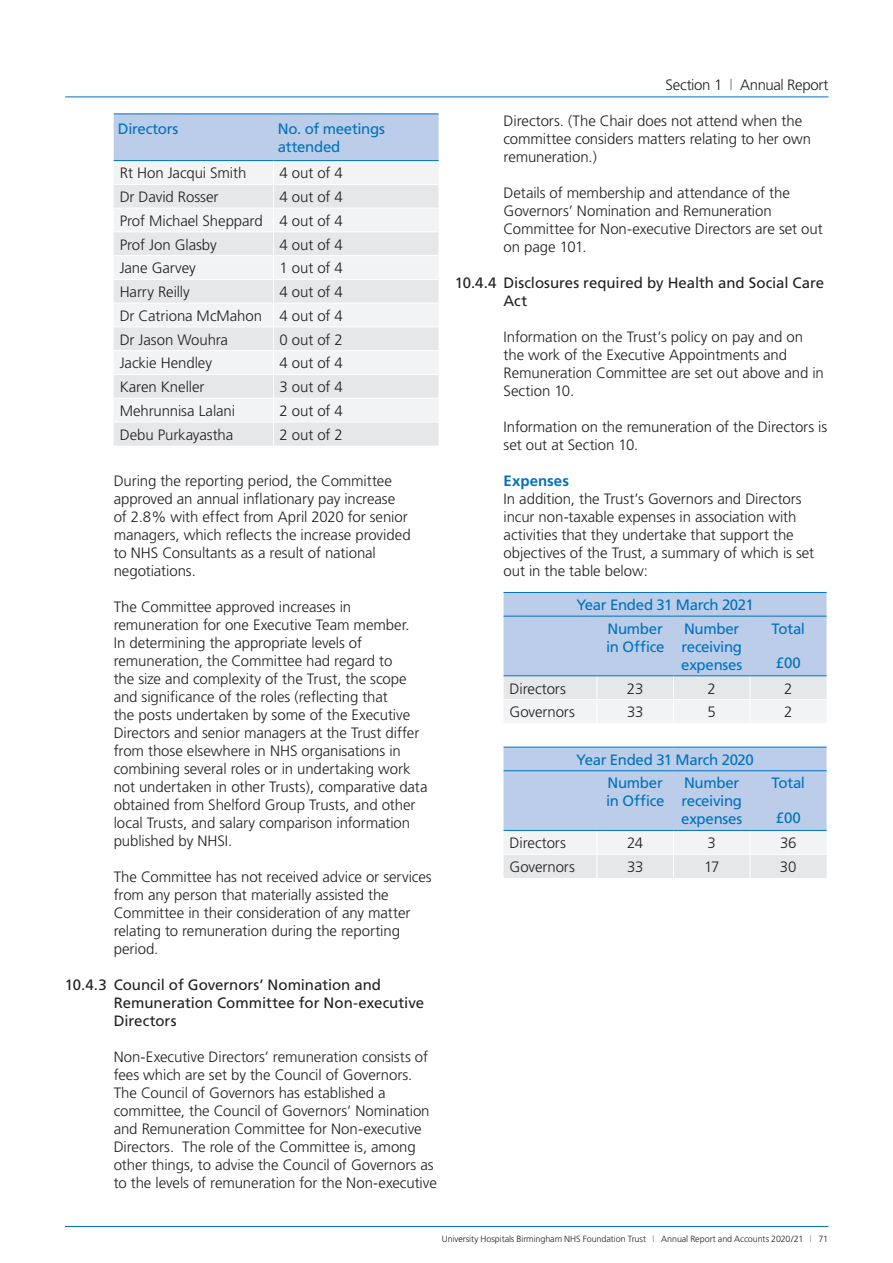
<style>
.page{position:relative;width:893px;height:1263px;background:#fff}
.page>*{position:absolute;margin:0;border:0;box-sizing:border-box;transform-origin:0 0}
.P___Body_copy{font:300 15px/18px "Frutiger";letter-spacing:-.005em;color:#231f20}
.T___Table_body{font:300 15px "Frutiger";letter-spacing:-.005em;color:#231f20}
.T___Header_S1{font:15px/18px "Frutiger";letter-spacing:-.02em;color:#0072bc}
.t1{font:15px/18px "Frutiger";letter-spacing:-.005em;color:#231f20}
.P___Body_copy-2{font:300 15px "Frutiger";letter-spacing:-.025em;color:#231f20}
.t2{font:300 9px "Frutiger";letter-spacing:-.01em;color:#231f20}
.s1{color:#808285}
.s2{font-weight:700;color:#0072bc}
</style>
<div class="page">
<hr style="left:65px;top:1226px;width:763px;height:1px;background:#0072bc">
<hr style="left:65px;top:97px;width:763px;height:1px;background:#0072bc">
<svg style="left:114px;top:115px;width:325px;height:331px"></svg>
<hr style="left:114px;top:114px;width:160px;height:1px;background:#0072bc">
<hr style="left:274px;top:114px;width:165px;height:1px;background:#0072bc">
<hr style="left:114px;top:160px;width:160px;height:1px;background:#0072bc">
<hr style="left:274px;top:160px;width:165px;height:1px;background:#0072bc">
<div style="left:504px;top:593px;width:323px;height:82px;background:#bbcde9"></div>
<div style="left:504px;top:855px;width:323px;height:23px;background:#e6e7e9"></div>
<svg style="left:504px;top:748px;width:323px;height:105px;fill:#bbcde9"></svg>
<svg style="left:504px;top:676px;width:323px;height:71px"></svg>
<svg style="left:597px;top:831px;width:1px;height:47px"></svg>
<svg style="left:673px;top:831px;width:1px;height:47px"></svg>
<svg style="left:750px;top:831px;width:1px;height:47px"></svg>
<hr style="left:504px;top:592px;width:93px;height:1px;background:#0072bc">
<hr style="left:597px;top:592px;width:76px;height:1px;background:#0072bc">
<hr style="left:673px;top:592px;width:77px;height:1px;background:#0072bc">
<hr style="left:750px;top:592px;width:77px;height:1px;background:#0072bc">
<hr style="left:504px;top:616px;width:93px;height:1px;background:#0072bc">
<hr style="left:597px;top:616px;width:76px;height:1px;background:#0072bc">
<hr style="left:673px;top:616px;width:77px;height:1px;background:#0072bc">
<hr style="left:750px;top:616px;width:77px;height:1px;background:#0072bc">
<hr style="left:504px;top:675px;width:93px;height:1px;background:#0072bc">
<hr style="left:597px;top:675px;width:76px;height:1px;background:#0072bc">
<hr style="left:673px;top:675px;width:77px;height:1px;background:#0072bc">
<hr style="left:750px;top:675px;width:77px;height:1px;background:#0072bc">
<hr style="left:504px;top:747px;width:93px;height:1px;background:#0072bc">
<hr style="left:597px;top:747px;width:76px;height:1px;background:#0072bc">
<hr style="left:673px;top:747px;width:77px;height:1px;background:#0072bc">
<hr style="left:750px;top:747px;width:77px;height:1px;background:#0072bc">
<hr style="left:504px;top:770px;width:93px;height:1px;background:#0072bc">
<hr style="left:597px;top:770px;width:76px;height:1px;background:#0072bc">
<hr style="left:673px;top:770px;width:77px;height:1px;background:#0072bc">
<hr style="left:750px;top:770px;width:77px;height:1px;background:#0072bc">
<hr style="left:504px;top:830px;width:93px;height:1px;background:#0072bc">
<hr style="left:597px;top:830px;width:76px;height:1px;background:#0072bc">
<hr style="left:673px;top:830px;width:77px;height:1px;background:#0072bc">
<hr style="left:750px;top:830px;width:77px;height:1px;background:#0072bc">
<p class="T___Header_S1" style="left:118px;top:120px;width:62px">Directors</p>
<p class="T___Header_S1" style="left:278px;top:120px;width:109px">No. of meetings attended</p>
<p class="T___Table_body" style="left:120px;top:165px;width:128px">Rt Hon Jacqui Smith</p>
<p class="T___Table_body" style="left:280px;top:165px;width:65px">4 out of 4</p>
<p class="T___Table_body" style="left:120px;top:188px;width:100px">Dr David Rosser</p>
<p class="T___Table_body" style="left:280px;top:188px;width:65px">4 out of 4</p>
<p class="T___Table_body" style="left:120px;top:212px;width:145px">Prof Michael Sheppard</p>
<p class="T___Table_body" style="left:280px;top:212px;width:65px">4 out of 4</p>
<p class="T___Table_body" style="left:120px;top:236px;width:99px">Prof Jon Glasby</p>
<p class="T___Table_body" style="left:280px;top:236px;width:65px">4 out of 4</p>
<p class="T___Table_body" style="left:120px;top:260px;width:78px">Jane Garvey</p>
<p class="T___Table_body" style="left:280px;top:260px;width:65px">1 out of 4</p>
<p class="T___Table_body" style="left:120px;top:283px;width:72px">Harry Reilly</p>
<p class="T___Table_body" style="left:280px;top:283px;width:65px">4 out of 4</p>
<p class="T___Table_body" style="left:120px;top:307px;width:144px">Dr Catriona McMahon</p>
<p class="T___Table_body" style="left:280px;top:307px;width:65px">4 out of 4</p>
<p class="T___Table_body" style="left:120px;top:331px;width:110px">Dr Jason Wouhra</p>
<p class="T___Table_body" style="left:280px;top:331px;width:65px">0 out of 2</p>
<p class="T___Table_body" style="left:120px;top:355px;width:94px">Jackie Hendley</p>
<p class="T___Table_body" style="left:280px;top:355px;width:65px">4 out of 4</p>
<p class="T___Table_body" style="left:120px;top:378px;width:86px">Karen Kneller</p>
<p class="T___Table_body" style="left:280px;top:378px;width:65px">3 out of 4</p>
<p class="T___Table_body" style="left:120px;top:402px;width:117px">Mehrunnisa Lalani</p>
<p class="T___Table_body" style="left:280px;top:402px;width:65px">2 out of 4</p>
<p class="T___Table_body" style="left:120px;top:426px;width:115px">Debu Purkayastha</p>
<p class="T___Table_body" style="left:280px;top:426px;width:65px">2 out of 2</p>
<p class="P___Body_copy" style="left:114px;top:472px;width:298px">During the reporting period, the Committee approved an annual inflationary pay increase of 2.8% with effect from April 2020 for senior managers, which reflects the increase provided to NHS Consultants as a result of national negotiations.</p>
<p class="P___Body_copy" style="left:114px;top:598px;width:315px">The Committee approved increases in remuneration for one Executive Team member.<br>In determining the appropriate levels of remuneration, the Committee had regard to<br>the size and complexity of the Trust, the scope and significance of the roles (reflecting that<br>the posts undertaken by some of the Executive Directors and senior managers at the Trust differ from those elsewhere in NHS organisations in combining several roles or in undertaking work not undertaken in other Trusts), comparative data obtained from Shelford Group Trusts, and other local Trusts, and salary comparison information published by NHSI.</p>
<p class="P___Body_copy" style="left:114px;top:868px;width:319px">The Committee has not received advice or services from any person that materially assisted the Committee in their consideration of any matter relating to remuneration during the reporting period.</p>
<p class="t1" style="left:114px;top:976px;width:312px;text-indent:-49px">10.4.3 Council of Governors’ Nomination and<br>Remuneration Committee for Non-executive<br>Directors</p>
<p class="P___Body_copy" style="left:114px;top:1048px;width:325px">Non-Executive Directors’ remuneration consists of fees which are set by the Council of Governors.<br>The Council of Governors has established a committee, the Council of Governors’ Nomination and Remuneration Committee for Non-executive Directors. The role of the Committee is, among other things, to advise the Council of Governors as to the levels of remuneration for the Non-executive</p>
<p class="P___Body_copy-2" style="left:666px;top:76px;width:164px">Section 1 <span class="s1">|</span> Annual Report</p>
<p class="P___Body_copy" style="left:504px;top:112px;width:309px">Directors. (The Chair does not attend when the committee considers matters relating to her own remuneration.)</p>
<p class="P___Body_copy" style="left:504px;top:184px;width:321px">Details of membership and attendance of the Governors’ Nomination and Remuneration Committee for Non-executive Directors are set out on page 101.</p>
<p class="t1" style="left:504px;top:274px;width:322px;text-indent:-49px">10.4.4 Disclosures required by Health and Social Care<br>Act</p>
<p class="P___Body_copy" style="left:504px;top:328px;width:322px">Information on the Trust’s policy on pay and on the work of the Executive Appointments and Remuneration Committee are set out above and in Section 10.</p>
<p class="P___Body_copy" style="left:504px;top:418px;width:325px">Information on the remuneration of the Directors is set out at Section 10.</p>
<p class="P___Body_copy" style="left:504px;top:472px;width:312px"><span class="s2">Expenses<br></span>In addition, the Trust’s Governors and Directors incur non-taxable expenses in association with activities that they undertake that support the objectives of the Trust, a summary of which is set out in the table below:</p>
<p class="T___Header_S1" style="left:576px;top:596px;width:179px">Year Ended 31 March 2021</p>
<p class="T___Header_S1" style="left:606px;top:619px;width:60px">Number in Office</p>
<p class="T___Header_S1" style="left:681px;top:619px;width:62px">Number receiving expenses</p>
<p class="T___Header_S1" style="left:771px;top:619px;width:35px">Total</p>
<p class="T___Header_S1" style="left:776px;top:654px;width:27px">£00</p>
<p class="T___Table_body" style="left:510px;top:680px;width:58px">Directors</p>
<p class="T___Table_body" style="left:627px;top:680px;width:18px">23</p>
<p class="T___Table_body" style="left:708px;top:680px;width:10px">2</p>
<p class="T___Table_body" style="left:784px;top:680px;width:10px">2</p>
<p class="T___Table_body" style="left:510px;top:704px;width:67px">Governors</p>
<p class="T___Table_body" style="left:627px;top:704px;width:18px">33</p>
<p class="T___Table_body" style="left:708px;top:704px;width:10px">5</p>
<p class="T___Table_body" style="left:784px;top:704px;width:10px">2</p>
<p class="T___Header_S1" style="left:576px;top:750px;width:179px">Year Ended 31 March 2020</p>
<p class="T___Header_S1" style="left:606px;top:774px;width:60px">Number in Office</p>
<p class="T___Header_S1" style="left:681px;top:774px;width:62px">Number receiving expenses</p>
<p class="T___Header_S1" style="left:771px;top:774px;width:35px">Total</p>
<p class="T___Header_S1" style="left:776px;top:808px;width:27px">£00</p>
<p class="T___Table_body" style="left:510px;top:834px;width:58px">Directors</p>
<p class="T___Table_body" style="left:627px;top:834px;width:18px">24</p>
<p class="T___Table_body" style="left:708px;top:834px;width:10px">3</p>
<p class="T___Table_body" style="left:780px;top:834px;width:18px">36</p>
<p class="T___Table_body" style="left:510px;top:858px;width:67px">Governors</p>
<p class="T___Table_body" style="left:627px;top:858px;width:18px">33</p>
<p class="T___Table_body" style="left:704px;top:858px;width:17px">17</p>
<p class="T___Table_body" style="left:780px;top:858px;width:18px">30</p>
<p class="t2" style="left:442px;top:1233px;width:388px">University Hospitals Birmingham NHS Foundation Trust <span class="s1">|</span> Annual Report and Accounts 2020/21 <span class="s1">|</span> 71</p>
</div>
